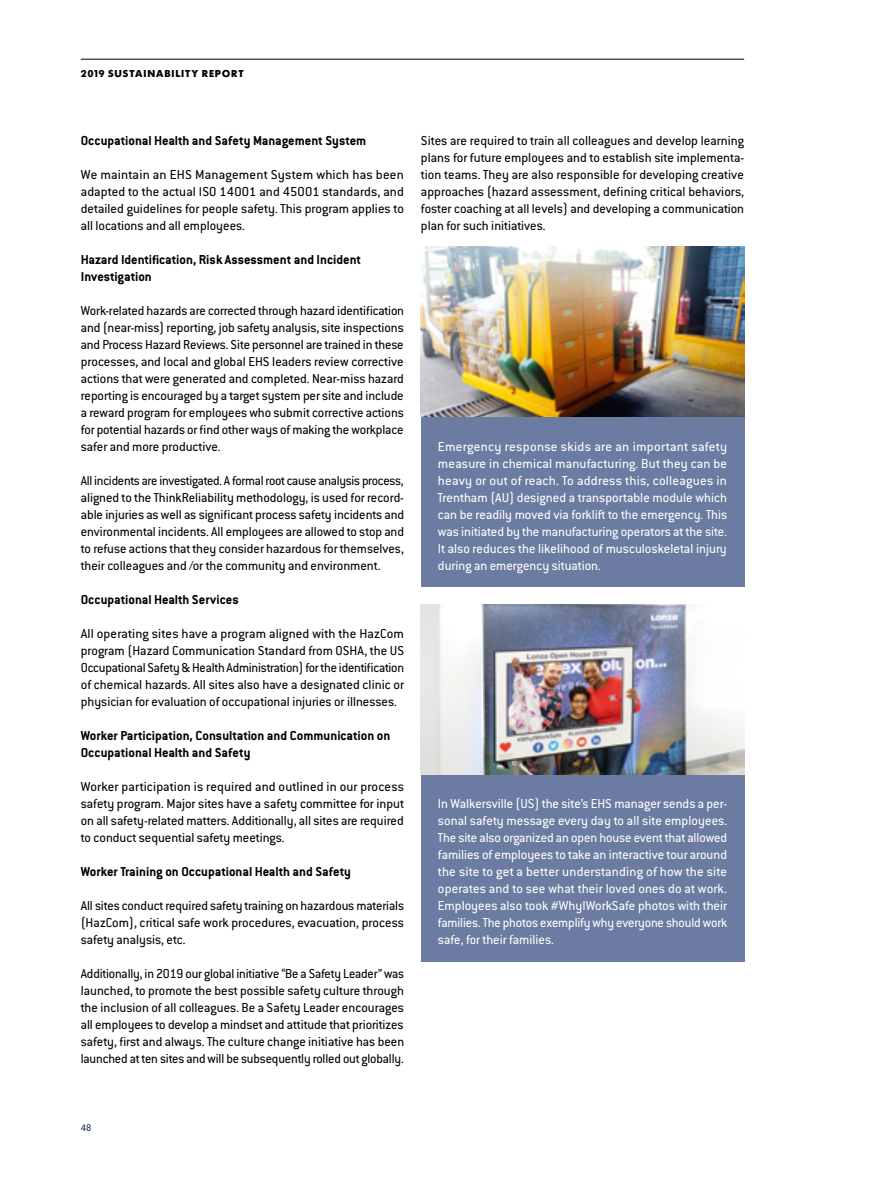
<style>
.page{position:relative;width:893px;height:1191px;background:#fff}
.page>*{position:absolute;margin:0;border:0;box-sizing:border-box;transform-origin:0 0}
.t1{font:14.25px/17px "Conduit ITC Std";color:#000;text-align:justify}
.t2{font:14.25px/17px "Conduit ITC Std";color:#fff;text-align:justify}
.t3{font:700 14.25px/17px "Conduit ITC Std";color:#000}
.t4{font:700 10.5px "Futura SH";letter-spacing:.115em;color:#000}
.t5{font:10.5px "Conduit ITC Std";color:#10284c}
</style>
<div class="page">
<div style="left:421px;top:417px;width:323px;height:170px;background:#6c7ba1"></div>
<img style="left:421px;top:247px;width:323px;height:170px">
<div style="left:421px;top:774px;width:323px;height:187px;background:#6c7ba1"></div>
<img style="left:421px;top:604px;width:323px;height:170px">
<hr style="left:81px;top:59px;width:663px;height:1px;background:#000">
<p class="t4" style="left:81px;top:67px;width:164px">2019 SUSTAINABILITY REPORT</p>
<p class="t3" style="left:81px;top:131px;width:287px">Occupational Health and Safety Management System</p>
<p class="t1" style="left:81px;top:165px;width:325px">We maintain an EHS Management System which has been adapted to the actual ISO 14001 and 45001 standards, and detailed guidelines for people safety. This program applies to all locations and all employees.</p>
<p class="t3" style="left:81px;top:250px;width:282px">Hazard Identification, Risk Assessment and Incident<br>Investigation</p>
<p class="t1" style="left:81px;top:301px;width:325px">Work-related hazards are corrected through hazard identification and (near-miss) reporting, job safety analysis, site inspections and Process Hazard Reviews. Site personnel are trained in these processes, and local and global EHS leaders review corrective actions that were generated and completed. Near-miss hazard reporting is encouraged by a target system per site and include a reward program for employees who submit corrective actions for potential hazards or find other ways of making the workplace safer and more productive.</p>
<p class="t1" style="left:81px;top:471px;width:325px">All incidents are investigated. A formal root cause analysis process, aligned to the ThinkReliability methodology, is used for record&shy;able injuries as well as significant process safety incidents and environmental incidents. All employees are allowed to stop and to refuse actions that they consider hazardous for themselves, their colleagues and /or the community and environment.</p>
<p class="t3" style="left:81px;top:590px;width:159px">Occupational Health Services</p>
<p class="t1" style="left:81px;top:624px;width:325px">All operating sites have a program aligned with the HazCom program (Hazard Communication Standard from OSHA, the US Occupational Safety &amp; Health Administration) for the identification of chemical hazards. All sites also have a designated clinic or physician for evaluation of occupational injuries or illnesses.</p>
<p class="t3" style="left:81px;top:727px;width:311px">Worker Participation, Consultation and Communication on<br>Occupational Health and Safety</p>
<p class="t1" style="left:81px;top:778px;width:325px">Worker participation is required and outlined in our process safety program. Major sites have a safety committee for input on all safety-related matters. Additionally, all sites are required to conduct sequential safety meetings.</p>
<p class="t3" style="left:81px;top:863px;width:272px">Worker Training on Occupational Health and Safety</p>
<p class="t1" style="left:81px;top:897px;width:325px">All sites conduct required safety training on hazardous materials (HazCom), critical safe work procedures, evacuation, process safety analysis, etc.</p>
<p class="t1" style="left:81px;top:965px;width:325px">Additionally, in 2019 our global initiative “Be a Safety Leader” was launched, to promote the best possible safety culture through the inclusion of all colleagues. Be a Safety Leader encourages all employees to develop a mindset and attitude that prioritizes safety, first and always. The culture change initiative has been launched at ten sites and will be subsequently rolled out globally.</p>
<p class="t1" style="left:421px;top:131px;width:325px">Sites are required to train all colleagues and develop learning plans for future employees and to establish site implementa&shy;tion teams. They are also responsible for developing creative approaches (hazard assessment, defining critical behaviors, foster coaching at all levels) and developing a communication plan for such initiatives.</p>
<p class="t2" style="left:438px;top:437px;width:291px">Emergency response skids are an important safety measure in chemical manufacturing. But they can be heavy or out of reach. To address this, colleagues in Trentham (AU) designed a transportable module which can be readily moved via forklift to the emergency. This was initiated by the manufacturing operators at the site.<br>It also reduces the likelihood of musculoskeletal injury during an emergency situation.</p>
<p class="t2" style="left:438px;top:795px;width:291px">In Walkersville (US) the site’s EHS manager sends a per&shy;sonal safety message every day to all site employees.<br>The site also organized an open house event that allowed families of employees to take an interactive tour around the site to get a better understanding of how the site operates and to see what their loved ones do at work.<br>Employees also took #WhyIWorkSafe photos with their families. The photos exemplify why everyone should work safe, for their families.</p>
<p class="t5" style="left:81px;top:1121px;width:12px">48</p>
</div>
